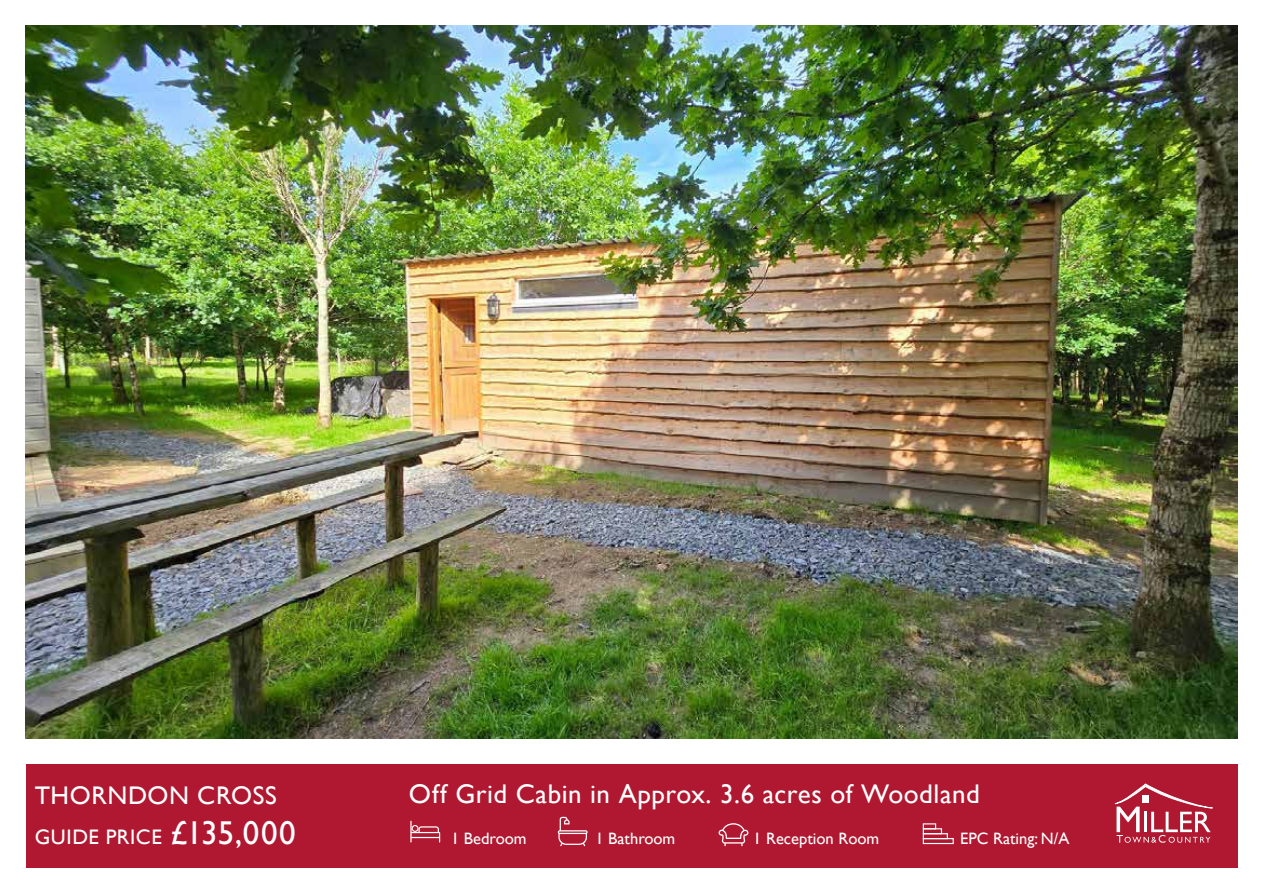
<style>
.page{position:relative;width:1263px;height:893px;background:#fff}
.page>*{position:absolute;margin:0;border:0;box-sizing:border-box;transform-origin:0 0}
.t1{font:27px "Gill Sans";letter-spacing:.02em;color:#fff}
.t2{font:25.5px "Gill Sans";letter-spacing:.025em;color:#fff}
.t3{font:21px "Gill Sans";letter-spacing:.025em;color:#fff}
.t4{font:16.5px "Gill Sans";color:#fff}
.s1{font-size:33px}
</style>
<div class="page">
<div style="left:26px;top:763px;width:1211px;height:104px;background:#af1830"></div>
<svg style="left:1115px;top:784px;width:97px;height:59px"></svg>
<svg style="left:410px;top:821px;width:30px;height:21px"></svg>
<svg style="left:558px;top:817px;width:30px;height:29px"></svg>
<svg style="left:718px;top:823px;width:31px;height:23px"></svg>
<div style="left:923px;top:823px;width:13px;height:6px;border:1px solid #fff"></div>
<div style="left:923px;top:828px;width:19px;height:6px;border:1px solid #fff"></div>
<div style="left:923px;top:833px;width:25px;height:6px;border:1px solid #fff"></div>
<div style="left:923px;top:838px;width:31px;height:6px;border:1px solid #fff"></div>
<img style="left:26px;top:26px;width:1211px;height:712px">
<h1 class="t1" style="left:409px;top:778px;width:572px">Off Grid Cabin in Approx. 3.6 acres of Woodland</h1>
<h2 class="t2" style="left:35px;top:781px;width:244px">THORNDON CROSS</h2>
<p class="t3" style="left:35px;top:824px;width:262px">GUIDE PRICE <span class="s1">£135,000</span></p>
<p class="t4" style="left:451px;top:829px;width:77px">1 Bedroom</p>
<p class="t4" style="left:595px;top:829px;width:81px">1 Bathroom</p>
<p class="t4" style="left:753px;top:829px;width:128px">1 Reception Room</p>
<p class="t4" style="left:960px;top:829px;width:111px">EPC Rating: N/A</p>
</div>
